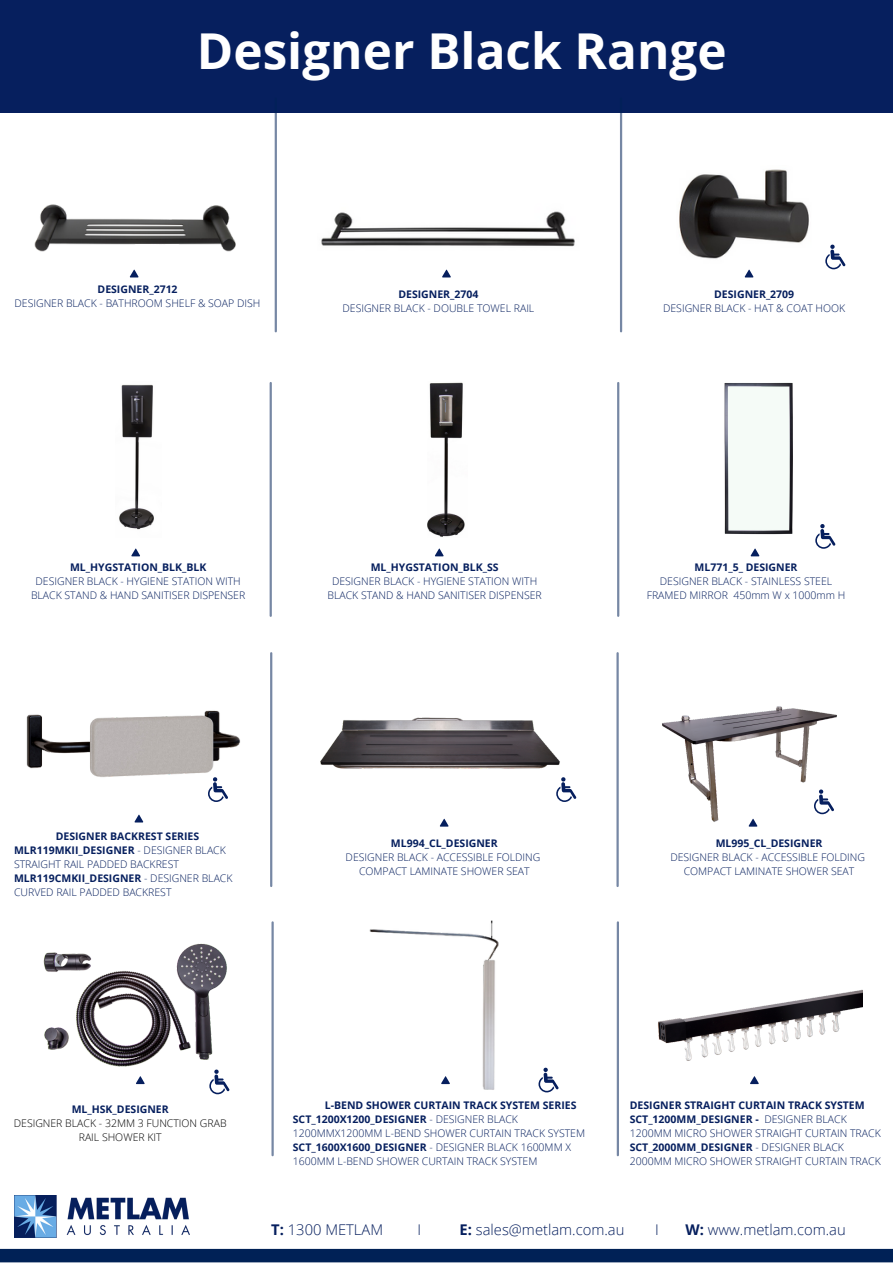
<style>
.page{position:relative;width:893px;height:1264px;background:#fff}
.page>*{position:absolute;margin:0;border:0;box-sizing:border-box;transform-origin:0 0}
.t1{font:700 49.5px "Open Sans";color:#fff}
.t2{font:300 14.7px "Open Sans";color:#061f5e}
.t3{font:300 10.5px/14px "Open Sans";color:#061f5e}
.t4{font:700 10.5px "Open Sans";color:#061f5e}
.t5{font:300 10.5px/14px "Open Sans";color:#000;text-align:center}
.s1{font-weight:700}
</style>
<div class="page">
<div style="left:0;top:0;width:892px;height:112px;background:#061f5e"></div>
<div style="left:0;top:1248px;width:892px;height:14px;background:#002156"></div>
<img style="left:14px;top:1195px;width:175px;height:42px">
<hr style="left:620px;top:98px;width:2px;height:233px;background:#002156">
<svg style="left:130px;top:270px;width:9px;height:7px"></svg>
<svg style="left:442px;top:270px;width:9px;height:7px"></svg>
<svg style="left:744px;top:270px;width:9px;height:7px"></svg>
<img style="left:119px;top:384px;width:35px;height:146px">
<svg style="left:131px;top:548px;width:9px;height:8px"></svg>
<img style="left:427px;top:382px;width:38px;height:155px">
<svg style="left:435px;top:548px;width:8px;height:8px"></svg>
<img style="left:724px;top:382px;width:69px;height:153px">
<svg style="left:750px;top:548px;width:9px;height:8px"></svg>
<svg style="left:134px;top:814px;width:9px;height:8px"></svg>
<svg style="left:439px;top:818px;width:9px;height:8px"></svg>
<hr style="left:617px;top:383px;width:2px;height:233px;background:#002156">
<hr style="left:616px;top:653px;width:2px;height:233px;background:#002156">
<hr style="left:616px;top:922px;width:3px;height:233px;background:#002156">
<hr style="left:275px;top:98px;width:2px;height:233px;background:#002156">
<hr style="left:269px;top:383px;width:3px;height:233px;background:#002156">
<hr style="left:270px;top:653px;width:2px;height:233px;background:#002156">
<hr style="left:271px;top:922px;width:3px;height:233px;background:#002156">
<svg style="left:136px;top:1076px;width:9px;height:8px"></svg>
<svg style="left:556px;top:777px;width:20px;height:25px"></svg>
<svg style="left:825px;top:244px;width:20px;height:25px"></svg>
<svg style="left:815px;top:524px;width:20px;height:24px"></svg>
<svg style="left:209px;top:1076px;width:20px;height:18px"></svg>
<svg style="left:538px;top:1067px;width:20px;height:25px"></svg>
<img style="left:35px;top:204px;width:201px;height:48px">
<img style="left:321px;top:211px;width:254px;height:36px">
<img style="left:679px;top:169px;width:130px;height:90px">
<img style="left:26px;top:710px;width:214px;height:92px">
<img style="left:320px;top:717px;width:240px;height:52px">
<img style="left:662px;top:706px;width:175px;height:121px">
<svg style="left:813px;top:789px;width:21px;height:25px"></svg>
<img style="left:43px;top:943px;width:184px;height:133px">
<img style="left:369px;top:920px;width:130px;height:170px">
<img style="left:658px;top:989px;width:204px;height:96px">
<p class="t1" style="left:197px;top:16px;width:531px">Designer Black Range</p>
<p class="t4" style="left:98px;top:282px;width:82px">DESIGNER_2712</p>
<p class="t3" style="left:15px;top:296px;width:247px">DESIGNER BLACK - BATHROOM SHELF &amp; SOAP DISH</p>
<p class="t4" style="left:398px;top:286px;width:82px">DESIGNER_2704</p>
<p class="t3" style="left:342px;top:301px;width:193px">DESIGNER BLACK - DOUBLE TOWEL RAIL</p>
<p class="t4" style="left:714px;top:286px;width:82px">DESIGNER_2709</p>
<p class="t3" style="left:663px;top:301px;width:183px">DESIGNER BLACK - HAT &amp; COAT HOOK</p>
<p class="t4" style="left:70px;top:560px;width:138px">ML_HYGSTATION_BLK_BLK</p>
<p class="t3" style="left:31px;top:574px;width:216px;text-align:center">DESIGNER BLACK - HYGIENE STATION WITH<br>BLACK STAND &amp; HAND SANITISER DISPENSER</p>
<p class="t4" style="left:371px;top:560px;width:129px">ML_HYGSTATION_BLK_SS</p>
<p class="t3" style="left:327px;top:574px;width:216px;text-align:center">DESIGNER BLACK - HYGIENE STATION WITH<br>BLACK STAND &amp; HAND SANITISER DISPENSER</p>
<p class="t4" style="left:694px;top:560px;width:104px">ML771_5_ DESIGNER</p>
<p class="t3" style="left:646px;top:574px;width:200px;text-align:center">DESIGNER BLACK - STAINLESS STEEL<br>FRAMED MIRROR 450mm W x 1000mm H</p>
<p class="t4" style="left:56px;top:828px;width:145px">DESIGNER BACKREST SERIES</p>
<p class="t3" style="left:14px;top:842px;width:213px"><span class="s1">MLR119MKII_DESIGNER</span> - DESIGNER BLACK<br>STRAIGHT RAIL PADDED BACKREST</p>
<p class="t3" style="left:14px;top:870px;width:220px"><span class="s1">MLR119CMKII_DESIGNER</span> - DESIGNER BLACK<br>CURVED RAIL PADDED BACKREST</p>
<p class="t4" style="left:391px;top:835px;width:108px">ML994_CL_DESIGNER</p>
<p class="t3" style="left:345px;top:849px;width:196px">DESIGNER BLACK - ACCESSIBLE FOLDING</p>
<p class="t3" style="left:359px;top:863px;width:172px">COMPACT LAMINATE SHOWER SEAT</p>
<p class="t4" style="left:715px;top:835px;width:108px">ML995_CL_DESIGNER</p>
<p class="t3" style="left:670px;top:849px;width:196px">DESIGNER BLACK - ACCESSIBLE FOLDING</p>
<p class="t3" style="left:683px;top:863px;width:172px">COMPACT LAMINATE SHOWER SEAT</p>
<p class="t4" style="left:72px;top:1101px;width:98px">ML_HSK_DESIGNER</p>
<p class="t5" style="left:14px;top:1115px;width:214px">DESIGNER BLACK - 32MM 3 FUNCTION GRAB<br>RAIL SHOWER KIT</p>
<p class="t4" style="left:325px;top:1097px;width:253px">L-BEND SHOWER CURTAIN TRACK SYSTEM SERIES</p>
<p class="t3" style="left:293px;top:1112px;width:294px"><span class="s1">SCT_1200X1200_DESIGNER</span> - DESIGNER BLACK<br>1200MMX1200MM L-BEND SHOWER CURTAIN TRACK SYSTEM</p>
<p class="t3" style="left:293px;top:1140px;width:280px"><span class="s1">SCT_1600X1600_DESIGNER</span> - DESIGNER BLACK 1600MM X<br>1600MM L-BEND SHOWER CURTAIN TRACK SYSTEM</p>
<p class="t4" style="left:629px;top:1097px;width:236px">DESIGNER STRAIGHT CURTAIN TRACK SYSTEM</p>
<p class="t3" style="left:629px;top:1112px;width:252px"><span class="s1">SCT_1200MM_DESIGNER -</span> DESIGNER BLACK<br>1200MM MICRO SHOWER STRAIGHT CURTAIN TRACK</p>
<p class="t3" style="left:629px;top:1140px;width:252px"><span class="s1">SCT_2000MM_DESIGNER</span> - DESIGNER BLACK<br>2000MM MICRO SHOWER STRAIGHT CURTAIN TRACK</p>
<p class="t2" style="left:271px;top:1218px;width:113px"><span class="s1">T:</span> 1300 METLAM</p>
<p class="t2" style="left:417px;top:1218px;width:5px">I</p>
<p class="t2" style="left:459px;top:1218px;width:166px"><span class="s1">E:</span> sales@metlam.com.au</p>
<p class="t2" style="left:655px;top:1218px;width:5px">I</p>
<p class="t2" style="left:685px;top:1218px;width:162px"><span class="s1">W:</span> www.metlam.com.au</p>
</div>
